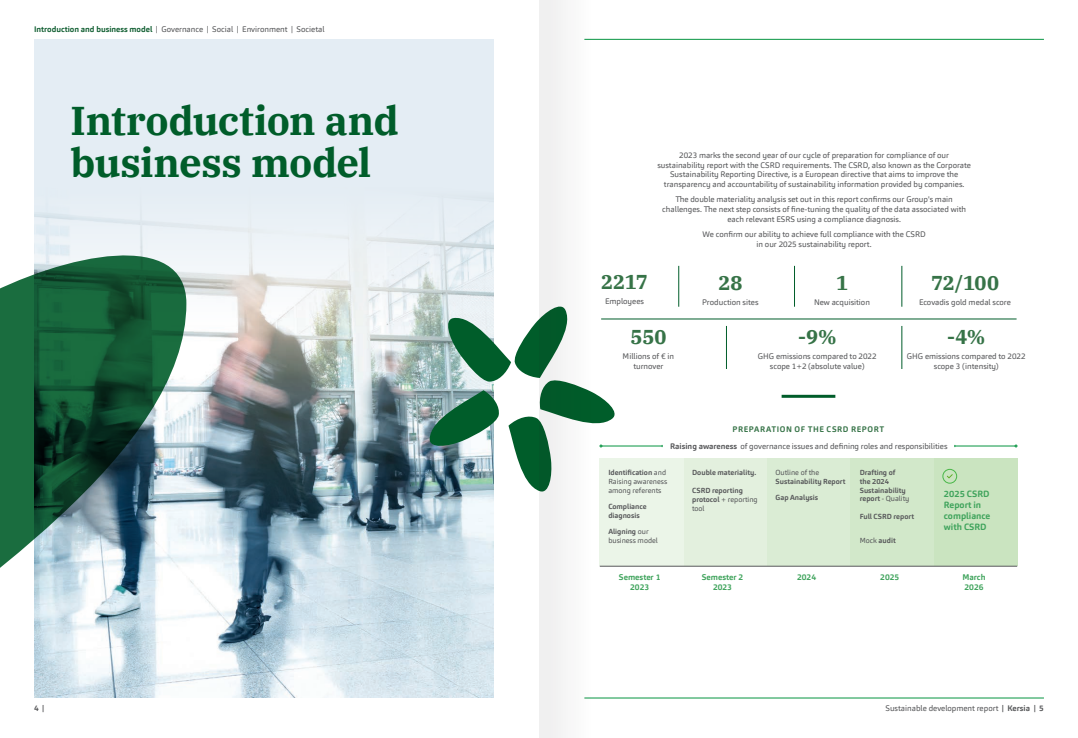
<style>
.page{position:relative;width:1078px;height:738px;background:#fff}
.page>*{position:absolute;margin:0;border:0;box-sizing:border-box;transform-origin:0 0}
.t1{font:700 40px/42px "IBM Plex Serif";letter-spacing:-.015em;color:#005d2a}
.t2{font:700 20px "IBM Plex Serif";letter-spacing:-.005em;color:#367347}
.Intro_Entree_de_chapitre{font:700 9px/11px "Carnas";color:#3ea35b}
.Intro_Entree_de_chapitre-2{font:700 8.2px/9.8px "Carnas";color:#3ea35b;text-align:center}
.Body_centrée{font:8px/9.6px "Carnas";color:#57585a;text-align:center}
.Intro_Entree_de_chapitre-3{font:8px "Carnas";color:#57585a}
.t3{font:700 8px "Carnas";letter-spacing:.07em;color:#367347}
.t4{font:700 8px "Carnas";color:#57585a}
.Intro_Entree_de_chapitre-4{font:700 7.3px/8.7px "Carnas";color:#57585a}
.Intro_Entree_de_chapitre-5{font:7.3px/8.7px "Carnas";color:#57585a}
.s1{font-weight:700;color:#105e31}
.s2{font-weight:700}
.s3{font-weight:400}
</style>
<div class="page">
<div style="left:34px;top:39px;width:459px;height:658px;background:#e4edf4"></div>
<img style="left:34px;top:214px;width:459px;height:483px">
<svg style="left:0;top:237px;width:186px;height:359px"></svg>
<hr style="left:584px;top:697px;width:459px;height:1px;background:#079441">
<hr style="left:584px;top:39px;width:459px;height:1px;background:#079441">
<hr style="left:678px;top:266px;width:1px;height:40px;background:#005d2a">
<hr style="left:794px;top:266px;width:1px;height:40px;background:#005d2a">
<hr style="left:726px;top:326px;width:1px;height:43px;background:#005d2a">
<hr style="left:901px;top:326px;width:1px;height:43px;background:#005d2a">
<hr style="left:901px;top:266px;width:1px;height:40px;background:#005d2a">
<hr style="left:601px;top:318px;width:415px;height:1px;background:#005d2a">
<div style="left:539px;top:0;width:53px;height:737px;background:#f5f5f5"></div>
<hr style="left:781px;top:394px;width:54px;height:3px;background:#005d2a">
<hr style="left:601px;top:445px;width:61px;height:1px;background:#079441">
<svg style="left:429px;top:301px;width:191px;height:193px"></svg>
<hr style="left:954px;top:445px;width:60px;height:1px;background:#079441">
<div style="left:599px;top:458px;width:84px;height:107px;background:#ebf5e8"></div>
<div style="left:683px;top:458px;width:84px;height:107px;background:#e3f0de"></div>
<div style="left:767px;top:458px;width:83px;height:107px;background:#daecd4"></div>
<div style="left:850px;top:458px;width:83px;height:107px;background:#d2e8ca"></div>
<div style="left:933px;top:458px;width:83px;height:107px;background:#cae4c0"></div>
<hr style="left:599px;top:565px;width:417px;height:1px;background:#57585a">
<svg style="left:947px;top:474px;width:5px;height:4px"></svg>
<div style="left:942px;top:468px;width:14px;height:15px;border:1px solid #49b748;border-radius:50%"></div>
<p class="Body_centrée" style="left:34px;top:24px;width:292px"><span class="s1">Introduction and business model</span> | Governance | Social | Environment | Societal</p>
<h3 class="t1" style="left:70px;top:97px;width:329px">Introduction and business model</h3>
<p class="Body_centrée" style="left:657px;top:150px;width:315px">2023 marks the second year of our cycle of preparation for compliance of our sustainability report with the CSRD requirements. The CSRD, also known as the Corporate Sustainability Reporting Directive, is a European directive that aims to improve the transparency and accountability of sustainability information provided by companies.</p>
<p class="Body_centrée" style="left:662px;top:194px;width:305px">The double materiality analysis set out in this report confirms our Group's main challenges. The next step consists of fine-tuning the quality of the data associated with each relevant ESRS using a compliance diagnosis.</p>
<p class="Body_centrée" style="left:702px;top:229px;width:224px">We confirm our ability to achieve full compliance with the CSRD in our 2025 sustainability report.</p>
<p class="t2" style="left:601px;top:265px;width:48px">2217</p>
<p class="Body_centrée" style="left:605px;top:296px;width:40px">Employees</p>
<p class="t2" style="left:630px;top:320px;width:38px">550</p>
<p class="Body_centrée" style="left:622px;top:351px;width:53px">Millions of € in turnover</p>
<p class="t2" style="left:718px;top:266px;width:26px">28</p>
<p class="Body_centrée" style="left:702px;top:297px;width:58px">Production sites</p>
<p class="t2" style="left:835px;top:266px;width:13px">1</p>
<p class="Body_centrée" style="left:814px;top:297px;width:57px">New acquisition</p>
<p class="t2" style="left:797px;top:320px;width:40px">-9%</p>
<p class="Body_centrée" style="left:757px;top:351px;width:120px">GHG emissions compared to 2022 scope 1+2 (absolute value)</p>
<p class="t3" style="left:732px;top:424px;width:153px">PREPARATION OF THE CSRD REPORT</p>
<p class="t2" style="left:930px;top:266px;width:69px">72/100</p>
<p class="Body_centrée" style="left:918px;top:297px;width:93px">Ecovadis gold medal score</p>
<p class="t2" style="left:946px;top:320px;width:40px">-4%</p>
<p class="Body_centrée" style="left:906px;top:351px;width:120px">GHG emissions compared to 2022 scope 3 (intensity)</p>
<p class="Intro_Entree_de_chapitre-3" style="left:670px;top:441px;width:279px"><span class="s2">Raising awareness</span> of governance issues and defining roles and responsibilities</p>
<p class="Intro_Entree_de_chapitre-5" style="left:608px;top:467px;width:60px"><span class="s2">Identification</span> and<br>Raising awareness among referents</p>
<p class="Intro_Entree_de_chapitre-4" style="left:692px;top:467px;width:65px">Double materiality.</p>
<p class="Intro_Entree_de_chapitre-4" style="left:608px;top:501px;width:40px">Compliance diagnosis</p>
<p class="Intro_Entree_de_chapitre-5" style="left:608px;top:527px;width:51px"><span class="s2">Aligning</span> our business model</p>
<p class="Intro_Entree_de_chapitre-4" style="left:859px;top:536px;width:37px"><span class="s3">Mock</span> audit</p>
<p class="Intro_Entree_de_chapitre-4" style="left:775px;top:467px;width:71px"><span class="s3">Outline of the<br></span>Sustainability Report</p>
<p class="Intro_Entree_de_chapitre-4" style="left:775px;top:493px;width:44px">Gap Analysis</p>
<p class="Intro_Entree_de_chapitre-4" style="left:859px;top:467px;width:51px">Drafting of<br>the 2024<br>Sustainability report <span class="s3">- Quality</span></p>
<p class="Intro_Entree_de_chapitre-4" style="left:859px;top:511px;width:56px">Full CSRD report</p>
<p class="Intro_Entree_de_chapitre-4" style="left:692px;top:486px;width:67px">CSRD reporting protocol <span class="s3">+ reporting tool</span></p>
<p class="Intro_Entree_de_chapitre" style="left:943px;top:488px;width:48px">2025 CSRD<br>Report in compliance with CSRD</p>
<p class="Intro_Entree_de_chapitre-2" style="left:618px;top:572px;width:43px">Semester 1<br>2023</p>
<p class="Intro_Entree_de_chapitre-2" style="left:701px;top:572px;width:43px">Semester 2<br>2023</p>
<p class="Intro_Entree_de_chapitre-2" style="left:796px;top:572px;width:21px">2024</p>
<p class="Intro_Entree_de_chapitre-2" style="left:880px;top:572px;width:21px">2025</p>
<p class="Intro_Entree_de_chapitre-2" style="left:962px;top:572px;width:25px;text-align:left">March<br>2026</p>
<p class="t4" style="left:34px;top:703px;width:12px">4 |</p>
<p class="Body_centrée" style="left:885px;top:703px;width:160px">Sustainable development report <span class="s2">| Kersia | 5</span></p>
</div>
